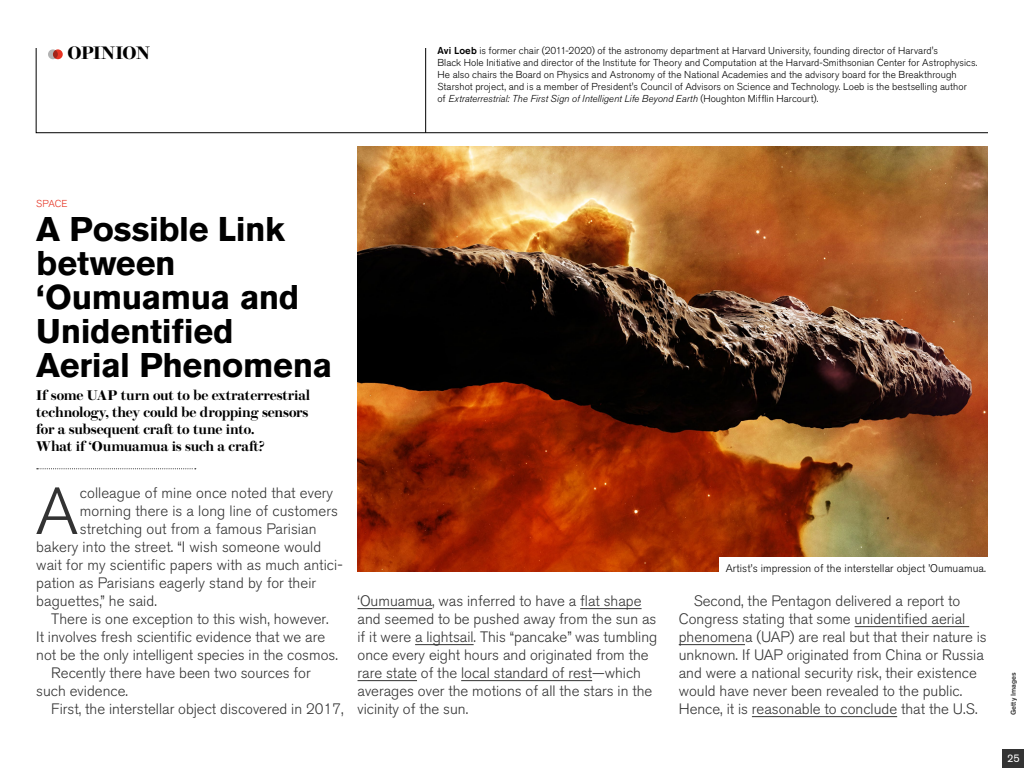
<style>
.page{position:relative;width:1024px;height:768px;background:#fff}
.page>*{position:absolute;margin:0;border:0;box-sizing:border-box;transform-origin:0 0}
.t1{font:300 66px "Akzidenz Grotesk BE";color:#333}
.t2{font:700 34px/34px "Akzidenz Grotesk BE";letter-spacing:-.01em;color:#000}
.t3{font:600 18px "Brunel Deck";letter-spacing:-.035em;color:#000}
.t4{font:300 15px/18px "Akzidenz Grotesk BQ";color:#333}
.t5{font:300 15px "Akzidenz Grotesk BE";letter-spacing:.005em;color:#333}
.t6{font:600 14px/17px "Brunel Deck";letter-spacing:-.01em;color:#000}
.t7{font:300 11px "Akzidenz Grotesk BQ";letter-spacing:.01em;color:#000}
.t8{font:11px "Akzidenz Grotesk BE";color:#fff}
.t9{font:300 10px/12px "Akzidenz Grotesk BQ";letter-spacing:.005em;color:#000}
.t10{font:300 10px "Akzidenz Grotesk BE";color:#e63323}
.t11{font:500 7px "Akzidenz Grotesk BE";color:#333}
.s1{font-weight:500}
.s2{font-style:italic}
</style>
<div class="page">
<svg style="left:37px;top:468px;width:159px;height:1px"></svg>
<hr style="left:358px;top:608px;width:74px;height:1px;background:#333">
<hr style="left:580px;top:608px;width:62px;height:1px;background:#333">
<hr style="left:415px;top:644px;width:59px;height:1px;background:#333">
<hr style="left:358px;top:680px;width:59px;height:1px;background:#333">
<hr style="left:461px;top:680px;width:131px;height:1px;background:#333">
<hr style="left:855px;top:626px;width:114px;height:1px;background:#333">
<hr style="left:679px;top:644px;width:66px;height:1px;background:#333">
<hr style="left:752px;top:716px;width:145px;height:1px;background:#333">
<img style="left:357px;top:146px;width:631px;height:426px">
<div style="left:720px;top:558px;width:304px;height:28px;background:#fff"></div>
<div style="left:1003px;top:749px;width:21px;height:19px;background:#333"></div>
<svg style="left:36px;top:48px;width:952px;height:85px"></svg>
<hr style="left:425px;top:48px;width:1px;height:85px;background:#000">
<div style="left:48px;top:49px;width:10px;height:10px;background:#b3b3b3;border-radius:50%"></div>
<svg style="left:53px;top:49px;width:10px;height:10px"></svg>
<p class="t3" style="left:68px;top:43px;width:84px">OPINION</p>
<p class="t9" style="left:438px;top:45px;width:542px"><span class="s1">Avi Loeb</span> is former chair (2011-2020) of the astronomy department at Harvard University, founding director of Harvard's<br>Black Hole Initiative and director of the Institute for Theory and Computation at the Harvard-Smithsonian Center for Astrophysics.<br>He also chairs the Board on Physics and Astronomy of the National Academies and the advisory board for the Breakthrough Starshot project, and is a member of President's Council of Advisors on Science and Technology. Loeb is the bestselling author of <span class="s2">Extraterrestrial: The First Sign of Intelligent Life Beyond Earth</span> (Houghton Mifflin Harcourt).</p>
<p class="t10" style="left:36px;top:198px;width:33px">SPACE</p>
<h2 class="t2" style="left:36px;top:213px;width:298px">A Possible Link between ‘Oumuamua and<br>Unidentified<br>Aerial Phenomena</h2>
<p class="t6" style="left:36px;top:387px;width:276px">If some UAP turn out to be extraterrestrial technology, they could be dropping sensors for a subsequent craft to tune into.<br>What if ‘Oumuamua is such a craft?</p>
<h1 class="t1" style="left:36px;top:474px;width:44px">A</h1>
<p class="t5" style="left:80px;top:484px;width:255px">colleague of mine once noted that every</p>
<p class="t5" style="left:80px;top:502px;width:260px">morning there is a long line of customers</p>
<p class="t5" style="left:80px;top:520px;width:238px">stretching out from a famous Parisian</p>
<p class="t5" style="left:36px;top:538px;width:286px">bakery into the street. “I wish someone would</p>
<p class="t5" style="left:36px;top:556px;width:308px">wait for my scientific papers with as much antici-</p>
<p class="t5" style="left:36px;top:574px;width:281px">pation as Parisians eagerly stand by for their</p>
<p class="t5" style="left:36px;top:592px;width:122px">baguettes,” he said.</p>
<p class="t4" style="left:51px;top:610px;width:279px">There is one exception to this wish, however.</p>
<p class="t4" style="left:36px;top:628px;width:291px">It involves fresh scientific evidence that we are</p>
<p class="t4" style="left:36px;top:646px;width:303px">not be the only intelligent species in the cosmos.</p>
<p class="t4" style="left:51px;top:664px;width:261px">Recently there have been two sources for</p>
<p class="t4" style="left:36px;top:682px;width:93px">such evidence.</p>
<p class="t4" style="left:51px;top:700px;width:294px">First, the interstellar object discovered in 2017,</p>
<p class="t7" style="left:726px;top:562px;width:262px">Artist’s impression of the interstellar object ’Oumuamua.</p>
<p class="t4" style="left:358px;top:592px;width:301px">‘Oumuamua, was inferred to have a flat shape and seemed to be pushed away from the sun as if it were a lightsail. This “pancake” was tumbling once every eight hours and originated from the rare state of the local standard of rest—which averages over the motions of all the stars in the vicinity of the sun.</p>
<p class="t4" style="left:679px;top:592px;width:310px;text-indent:15px">Second, the Pentagon delivered a report to Congress stating that some unidentified aerial phenomena (UAP) are real but that their nature is unknown. If UAP originated from China or Russia and were a national security risk, their existence would have never been revealed to the public.<br>Hence, it is reasonable to conclude that the U.S.</p>
<p class="t11" style="left:1009px;top:715px;width:44px;rotate:-90deg">Getty Images</p>
<p class="t8" style="left:1007px;top:752px;width:14px">25</p>
</div>
